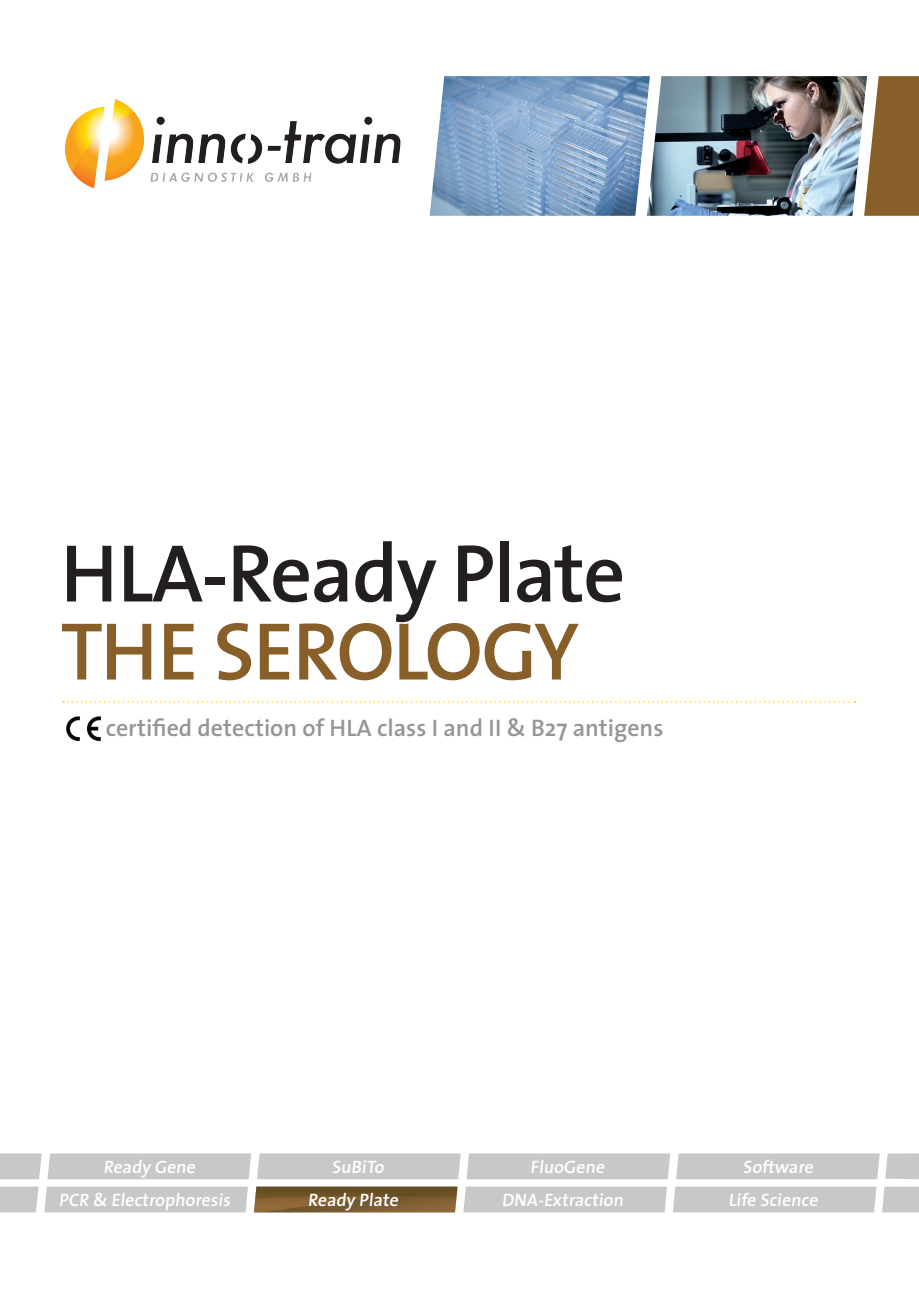
<style>
.page{position:relative;width:919px;height:1289px;background:#fff}
.page>*{position:absolute;margin:0;border:0;box-sizing:border-box;transform-origin:0 0}
.t1{font:600 82.5px "The Sans";letter-spacing:-.02em;color:#231f20}
.t2{font:600 82.5px "The Sans";letter-spacing:-.02em;color:#885f29}
.t3{font:600 24px "The Sans";color:#939598}
.t4{font:600 18px "The Sans";color:#fff}
</style>
<div class="page">
<img style="left:65px;top:99px;width:307px;height:89px">
<img style="left:429px;top:76px;width:217px;height:140px">
<img style="left:646px;top:76px;width:218px;height:140px">
<svg style="left:864px;top:76px;width:54px;height:140px;background:#977445"></svg>
<svg style="left:63px;top:701px;width:792px;height:1px"></svg>
<img style="left:254px;top:1186px;width:203px;height:26px">
<div style="left:463px;top:1186px;width:413px;height:26px;background:#c7c8ca"></div>
<div style="left:257px;top:1153px;width:203px;height:26px;background:#c7c8ca"></div>
<div style="left:466px;top:1153px;width:204px;height:26px;background:#c7c8ca"></div>
<div style="left:676px;top:1153px;width:203px;height:26px;background:#c7c8ca"></div>
<svg style="left:0;top:1186px;width:248px;height:26px;background:#cacbcd"></svg>
<svg style="left:0;top:1153px;width:251px;height:26px;background:#cacacc"></svg>
<svg style="left:882px;top:1186px;width:36px;height:26px"></svg>
<svg style="left:885px;top:1153px;width:33px;height:26px"></svg>
<img style="left:66px;top:716px;width:34px;height:24px">
<p class="t1" style="left:61px;top:504px;width:566px">HLA-Ready Plate</p>
<p class="t2" style="left:61px;top:582px;width:520px">THE SEROLOGY</p>
<p class="t3" style="left:106px;top:708px;width:559px">certified detection of HLA class I and II &amp; B27 antigens</p>
<p class="t4" style="left:103px;top:1151px;width:97px">Ready Gene</p>
<p class="t4" style="left:59px;top:1184px;width:176px">PCR &amp; Electrophoresis</p>
<p class="t4" style="left:332px;top:1151px;width:57px">SuBiTo</p>
<p class="t4" style="left:308px;top:1184px;width:95px">Ready Plate</p>
<p class="t4" style="left:530px;top:1151px;width:79px">FluoGene</p>
<p class="t4" style="left:501px;top:1184px;width:126px">DNA-Extraction</p>
<p class="t4" style="left:743px;top:1151px;width:75px">Software</p>
<p class="t4" style="left:728px;top:1184px;width:94px">Life Science</p>
</div>
